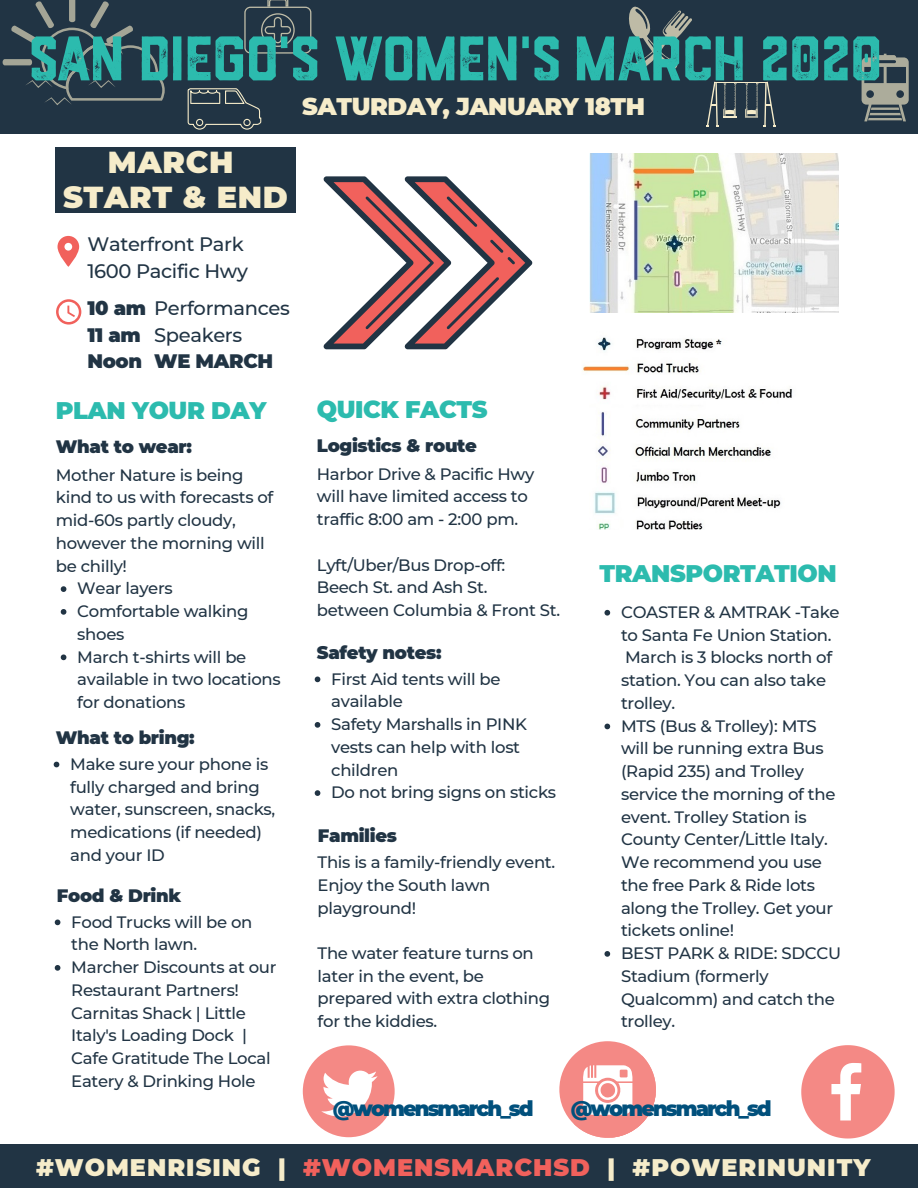
<style>
.page{position:relative;width:918px;height:1188px;background:#fff}
.page>*{position:absolute;margin:0;border:0;box-sizing:border-box;transform-origin:0 0}
.t1{font:63px "Drone Ranger 01 Inked";letter-spacing:-.02em;color:#2cbbae}
.t2{font:900 30.3px/35px "Montserrat";letter-spacing:.02em;color:#f6ecca;text-align:center}
.t3{font:900 24px "Montserrat";letter-spacing:.04em;color:#f6ecca}
.t4{font:900 24px "Montserrat";letter-spacing:-.02em;color:#2cbbae}
.t5{font:900 24px "Montserrat";letter-spacing:-.02em;color:#f6ecca}
.t6{font:900 21px "Montserrat";letter-spacing:-.095em;color:#01507c}
.t7{font:500 19.5px/26.8px "Montserrat";letter-spacing:-.02em;color:#213444}
.t8{font:900 19.5px/26.8px "Montserrat";letter-spacing:-.02em;color:#213444}
.t9{font:900 18px "Montserrat";letter-spacing:-.02em;color:#213444}
.t10{font:500 16.5px/22.8px "Montserrat";letter-spacing:-.02em;color:#213444}
.s1{font-weight:500}
.s2{color:#f1615c}
</style>
<div class="page">
<img style="left:589px;top:154px;width:250px;height:158px">
<div style="left:0;top:0;width:918px;height:134px;background:#213444"></div>
<svg style="left:323px;top:176px;width:210px;height:173px"></svg>
<div style="left:55px;top:147px;width:241px;height:65px;background:#213444"></div>
<img style="left:583px;top:337px;width:209px;height:193px">
<svg style="left:58px;top:236px;width:21px;height:31px"></svg>
<svg style="left:56px;top:299px;width:25px;height:26px"></svg>
<div style="left:0;top:1144px;width:918px;height:44px;background:#213444"></div>
<svg style="left:3px;top:0;width:162px;height:105px"></svg>
<svg style="left:862px;top:54px;width:47px;height:67px"></svg>
<svg style="left:244px;top:0;width:67px;height:54px"></svg>
<hr style="left:714px;top:82px;width:54px;height:1px;background:#f6ecca">
<svg style="left:745px;top:83px;width:13px;height:35px"></svg>
<svg style="left:706px;top:83px;width:30px;height:43px"></svg>
<svg style="left:764px;top:83px;width:12px;height:43px"></svg>
<svg style="left:188px;top:88px;width:73px;height:42px"></svg>
<svg style="left:629px;top:6px;width:63px;height:63px"></svg>
<svg style="left:61px;top:586px;width:5px;height:6px"></svg>
<svg style="left:61px;top:609px;width:5px;height:6px"></svg>
<svg style="left:61px;top:655px;width:5px;height:5px"></svg>
<svg style="left:54px;top:762px;width:5px;height:5px"></svg>
<svg style="left:55px;top:920px;width:5px;height:5px"></svg>
<svg style="left:55px;top:965px;width:5px;height:6px"></svg>
<svg style="left:604px;top:610px;width:6px;height:6px"></svg>
<svg style="left:604px;top:724px;width:6px;height:5px"></svg>
<svg style="left:604px;top:951px;width:6px;height:6px"></svg>
<svg style="left:315px;top:677px;width:5px;height:5px"></svg>
<svg style="left:315px;top:722px;width:5px;height:6px"></svg>
<svg style="left:315px;top:790px;width:5px;height:6px"></svg>
<svg style="left:559px;top:1041px;width:97px;height:97px"></svg>
<svg style="left:574px;top:1055px;width:82px;height:83px"></svg>
<svg style="left:303px;top:1045px;width:92px;height:92px"></svg>
<svg style="left:801px;top:1045px;width:94px;height:94px"></svg>
<h1 class="t1" style="left:32px;top:33px;width:856px">SAN DIEGO'S WOMEN'S MARCH 2020</h1>
<h3 class="t5" style="left:302px;top:91px;width:344px">SATURDAY, JANUARY 18TH</h3>
<h2 class="t2" style="left:63px;top:145px;width:226px">MARCH<br>START &amp; END</h2>
<p class="t7" style="left:87px;top:231px;width:162px">Waterfront Park<br>1600 Pacific Hwy</p>
<p class="t8" style="left:87px;top:294px;width:204px">10 am <span class="s1">Performances<br></span>11 am<br>Noon</p>
<p class="t7" style="left:154px;top:321px;width:90px">Speakers</p>
<p class="t8" style="left:154px;top:348px;width:121px">WE MARCH</p>
<h3 class="t4" style="left:56px;top:395px;width:212px">PLAN YOUR DAY</h3>
<p class="t9" style="left:56px;top:435px;width:138px">What to wear:</p>
<p class="t10" style="left:56px;top:463px;width:219px">Mother Nature is being kind to us with forecasts of mid-60s partly cloudy, however the morning will be chilly!</p>
<p class="t10" style="left:77px;top:577px;width:205px">Wear layers<br>Comfortable walking shoes<br>March t-shirts will be available in two locations for donations</p>
<p class="t9" style="left:56px;top:726px;width:140px">What to bring:</p>
<p class="t10" style="left:70px;top:752px;width:206px">Make sure your phone is fully charged and bring water, sunscreen, snacks, medications (if needed) and your ID</p>
<p class="t9" style="left:57px;top:884px;width:126px">Food &amp; Drink</p>
<p class="t10" style="left:71px;top:910px;width:207px">Food Trucks will be on the North lawn.<br>Marcher Discounts at our<br>Restaurant Partners!<br>Carnitas Shack | Little<br>Italy's Loading Dock |<br>Cafe Gratitude The Local<br>Eatery &amp; Drinking Hole</p>
<h3 class="t4" style="left:317px;top:394px;width:172px">QUICK FACTS</h3>
<p class="t9" style="left:317px;top:434px;width:162px">Logistics &amp; route</p>
<p class="t10" style="left:317px;top:462px;width:219px">Harbor Drive &amp; Pacific Hwy will have limited access to traffic 8:00 am - 2:00 pm.</p>
<p class="t10" style="left:317px;top:553px;width:245px">Lyft/Uber/Bus Drop-off:<br>Beech St. and Ash St. between Columbia &amp; Front St.</p>
<p class="t9" style="left:317px;top:641px;width:126px">Safety notes:</p>
<p class="t10" style="left:331px;top:667px;width:226px">First Aid tents will be available<br>Safety Marshalls in PINK vests can help with lost children<br>Do not bring signs on sticks</p>
<p class="t9" style="left:318px;top:825px;width:81px">Families</p>
<p class="t10" style="left:318px;top:851px;width:239px">This is a family-friendly event.<br>Enjoy the South lawn playground!</p>
<p class="t10" style="left:318px;top:942px;width:234px">The water feature turns on later in the event, be prepared with extra clothing for the kiddies.</p>
<h3 class="t4" style="left:600px;top:558px;width:239px">TRANSPORTATION</h3>
<p class="t10" style="left:621px;top:601px;width:222px">COASTER &amp; AMTRAK -Take to Santa Fe Union Station.<br>March is 3 blocks north of station. You can also take trolley.<br>MTS (Bus &amp; Trolley): MTS will be running extra Bus (Rapid 235) and Trolley service the morning of the event. Trolley Station is<br>County Center/Little Italy.<br>We recommend you use the free Park &amp; Ride lots along the Trolley. Get your tickets online!<br>BEST PARK &amp; RIDE: SDCCU<br>Stadium (formerly<br>Qualcomm) and catch the trolley.</p>
<p class="t6" style="left:333px;top:1096px;width:202px">@womensmarch_sd</p>
<p class="t6" style="left:571px;top:1096px;width:202px">@womensmarch_sd</p>
<h3 class="t3" style="left:36px;top:1153px;width:836px">#WOMENRISING | <span class="s2">#WOMENSMARCHSD</span> | #POWERINUNITY</h3>
</div>
